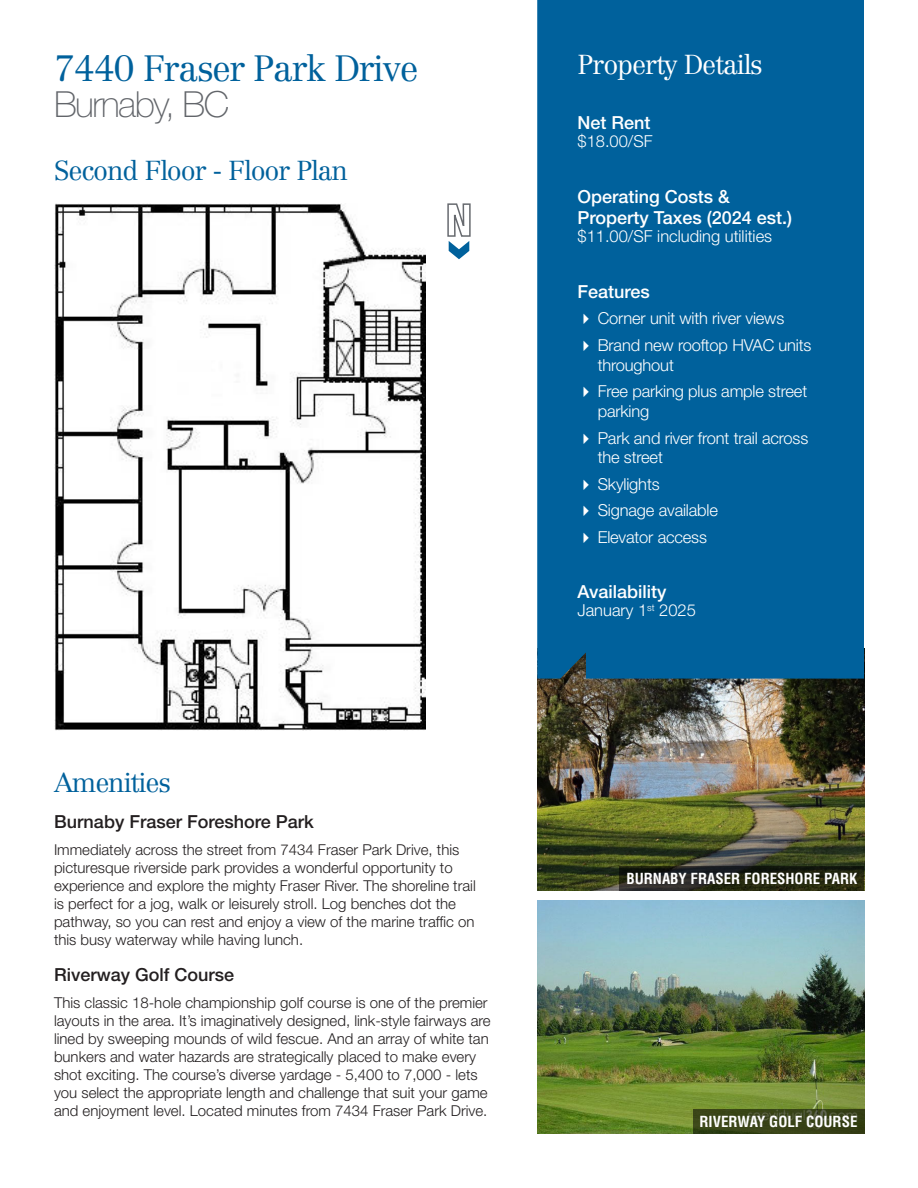
<style>
.page{position:relative;width:918px;height:1188px;background:#fff}
.page>*{position:absolute;margin:0;border:0;box-sizing:border-box;transform-origin:0 0}
.Centennial_24pt_Blue{font:300 36px "Centennial LT Std";letter-spacing:-.04em;color:#00619c}
.Helvetica_24pt_Light{font:100 36px "Helvetica Neue LT Std";letter-spacing:-.04em;color:#62656a}
.Centennial_18pt_Red{font:300 27px "Centennial LT Std";letter-spacing:-.04em;color:#00619c}
.Centennial_18pt_Blue{font:300 27px "Centennial LT Std";letter-spacing:-.04em;color:#fff}
.Centennial_18pt_Blue-2{font:300 27px "Centennial LT Std";letter-spacing:-.04em;color:#00619c}
.Helvetica_12pt_Medium{font:500 18px/21.6px "Helvetica Neue LT Std";color:#fff}
.Helvetica_12pt_Medium-2{font:500 18px "Helvetica Neue LT Std";color:#231f20}
.Helvetica_10pt_White{font:300 16.5px/19.8px "Helvetica Neue LT Std";letter-spacing:-.01em;color:#fff}
.Helvetica_10pt_Light{font:300 15px/18px "Helvetica Neue LT Std";color:#231f20}
.Helvetica_9pt_Light{font:700 condensed 14.85px "Helvetica";color:#fff}
</style>
<div class="page">
<img style="left:537px;top:679px;width:327px;height:212px">
<img style="left:537px;top:900px;width:327px;height:234px">
<div style="left:537px;top:0;width:327px;height:679px;background:#00619c"></div>
<img style="left:54px;top:203px;width:372px;height:528px">
<svg style="left:693px;top:1109px;width:171px;height:25px;background:#3a451a"></svg>
<svg style="left:447px;top:203px;width:24px;height:56px"></svg>
<svg style="left:620px;top:866px;width:244px;height:25px;background:#222516"></svg>
<svg style="left:584px;top:314px;width:5px;height:10px"></svg>
<svg style="left:584px;top:340px;width:5px;height:11px"></svg>
<svg style="left:584px;top:387px;width:5px;height:10px"></svg>
<svg style="left:584px;top:433px;width:5px;height:11px"></svg>
<svg style="left:584px;top:479px;width:5px;height:11px"></svg>
<svg style="left:584px;top:506px;width:5px;height:10px"></svg>
<svg style="left:584px;top:533px;width:5px;height:10px"></svg>
<p class="Centennial_24pt_Blue" style="left:54px;top:47px;width:366px">7440 Fraser Park Drive</p>
<p class="Helvetica_24pt_Light" style="left:54px;top:84px;width:177px">Burnaby, BC</p>
<p class="Centennial_18pt_Red" style="left:54px;top:154px;width:296px">Second Floor - Floor Plan</p>
<p class="Centennial_18pt_Blue-2" style="left:54px;top:766px;width:118px">Amenities</p>
<p class="Helvetica_12pt_Medium-2" style="left:54px;top:811px;width:261px">Burnaby Fraser Foreshore Park</p>
<p class="Helvetica_10pt_Light" style="left:54px;top:840px;width:423px">Immediately across the street from 7434 Fraser Park Drive, this picturesque riverside park provides a wonderful opportunity to experience and explore the mighty Fraser River. The shoreline trail is perfect for a jog, walk or leisurely stroll. Log benches dot the pathway, so you can rest and enjoy a view of the marine traffic on this busy waterway while having lunch.</p>
<p class="Helvetica_12pt_Medium-2" style="left:54px;top:964px;width:182px">Riverway Golf Course</p>
<p class="Helvetica_10pt_Light" style="left:54px;top:993px;width:438px">This classic 18-hole championship golf course is one of the premier layouts in the area. It’s imaginatively designed, link-style fairways are lined by sweeping mounds of wild fescue. And an array of white tan bunkers and water hazards are strategically placed to make every shot exciting. The course’s diverse yardage - 5,400 to 7,000 - lets you select the appropriate length and challenge that suit your game and enjoyment level. Located minutes from 7434 Fraser Park Drive.</p>
<p class="Centennial_18pt_Blue" style="left:578px;top:49px;width:187px">Property Details</p>
<p class="Helvetica_12pt_Medium" style="left:578px;top:112px;width:75px">Net Rent</p>
<p class="Helvetica_10pt_White" style="left:578px;top:131px;width:77px">$18.00/SF</p>
<p class="Helvetica_12pt_Medium" style="left:578px;top:185px;width:216px">Operating Costs &amp;<br>Property Taxes (2024 est.)</p>
<p class="Helvetica_10pt_White" style="left:578px;top:226px;width:196px">$11.00/SF including utilities</p>
<p class="Helvetica_12pt_Medium" style="left:578px;top:280px;width:74px">Features</p>
<p class="Helvetica_10pt_White" style="left:598px;top:308px;width:188px">Corner unit with river views</p>
<p class="Helvetica_10pt_White" style="left:598px;top:335px;width:215px">Brand new rooftop HVAC units throughout</p>
<p class="Helvetica_10pt_White" style="left:598px;top:381px;width:211px">Free parking plus ample street parking</p>
<p class="Helvetica_10pt_White" style="left:598px;top:427px;width:212px">Park and river front trail across the street</p>
<p class="Helvetica_10pt_White" style="left:598px;top:474px;width:63px">Skylights</p>
<p class="Helvetica_10pt_White" style="left:598px;top:500px;width:122px">Signage available</p>
<p class="Helvetica_10pt_White" style="left:598px;top:527px;width:111px">Elevator access</p>
<p class="Helvetica_12pt_Medium" style="left:578px;top:581px;width:91px">Availability</p>
<p class="Helvetica_10pt_White" style="left:578px;top:600px;width:120px">January 1<sup>st</sup> 2025</p>
<p class="Helvetica_9pt_Light" style="left:626px;top:870px;width:233px">BURNABY FRASER FORESHORE PARK</p>
<p class="Helvetica_9pt_Light" style="left:699px;top:1113px;width:160px">RIVERWAY GOLF COURSE</p>
</div>
